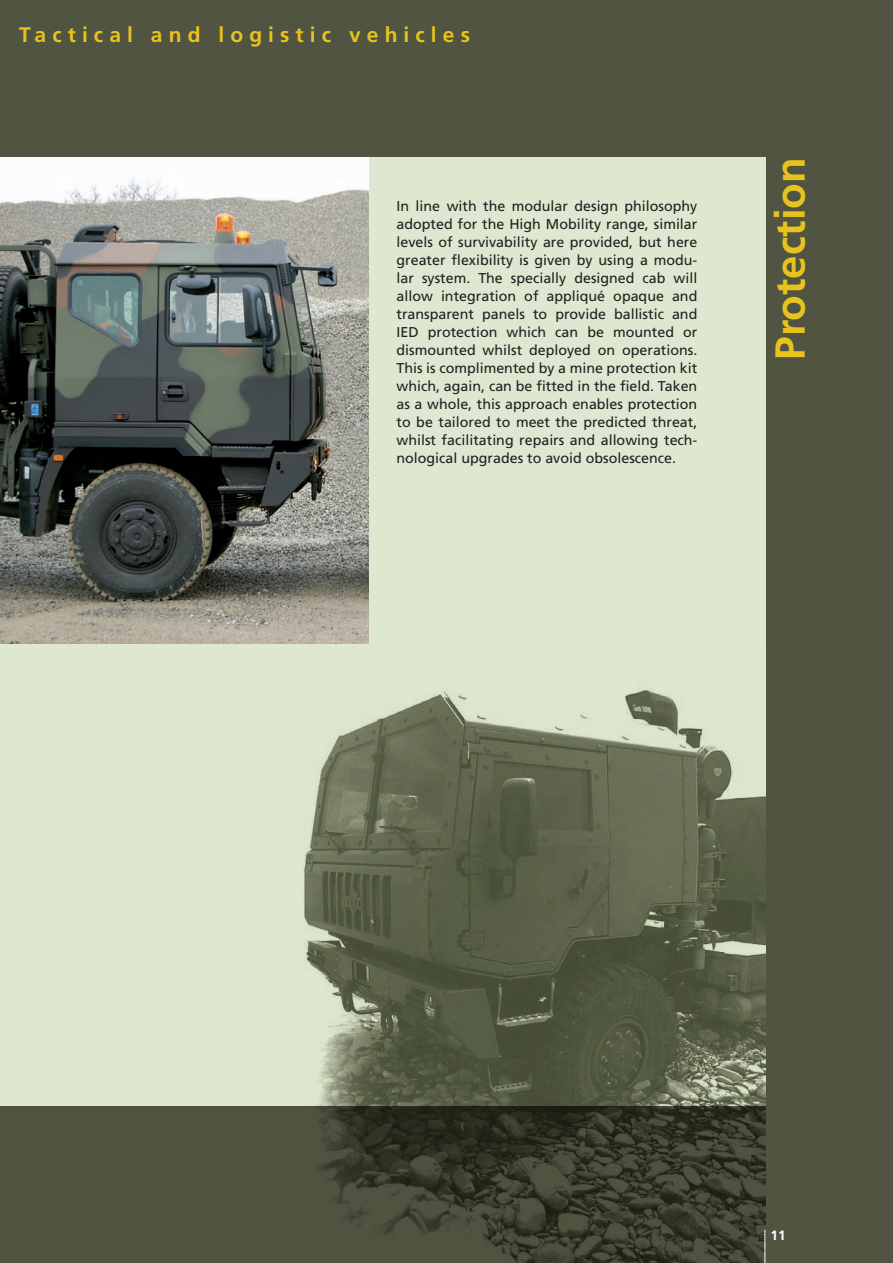
<style>
.page{position:relative;width:893px;height:1263px;background:#505441}
.page>*{position:absolute;margin:0;border:0;box-sizing:border-box;transform-origin:0 0}
.t1{font:700 42px "Frutiger";color:#e8c31d}
.t2{font:700 21px "Frutiger";letter-spacing:.29em;color:#e8c31d}
.t3{font:14.25px/18px "Frutiger";color:#231f20;text-align:justify}
.t4{font:700 13.5px "Frutiger";color:#fff}
</style>
<div class="page">
<div style="left:0;top:157px;width:765px;height:949px;background:#dee7cf"></div>
<img style="left:0;top:157px;width:369px;height:486px">
<img style="left:304px;top:689px;width:461px;height:574px">
<hr style="left:764px;top:1230px;width:1px;height:33px;background:#fff">
<h2 class="t2" style="left:19px;top:23px;width:452px">Tactical and logistic vehicles</h2>
<p class="t3" style="left:396px;top:197px;width:302px">In line with the modular design philosophy adopted for the High Mobility range, similar levels of survivability are provided, but here greater flexibility is given by using a modu&shy;lar system. The specially designed cab will allow integration of appliqué opaque and transparent panels to provide ballistic and IED protection which can be mounted or dismounted whilst deployed on operations.<br>This is complimented by a mine protection kit which, again, can be fitted in the field. Taken as a whole, this approach enables protection to be tailored to meet the predicted threat, whilst facilitating repairs and allowing tech&shy;nological upgrades to avoid obsolescence.</p>
<h1 class="t1" style="left:765px;top:360px;width:204px;rotate:-90deg">Protection</h1>
<p class="t4" style="left:770px;top:1227px;width:17px">11</p>
</div>
